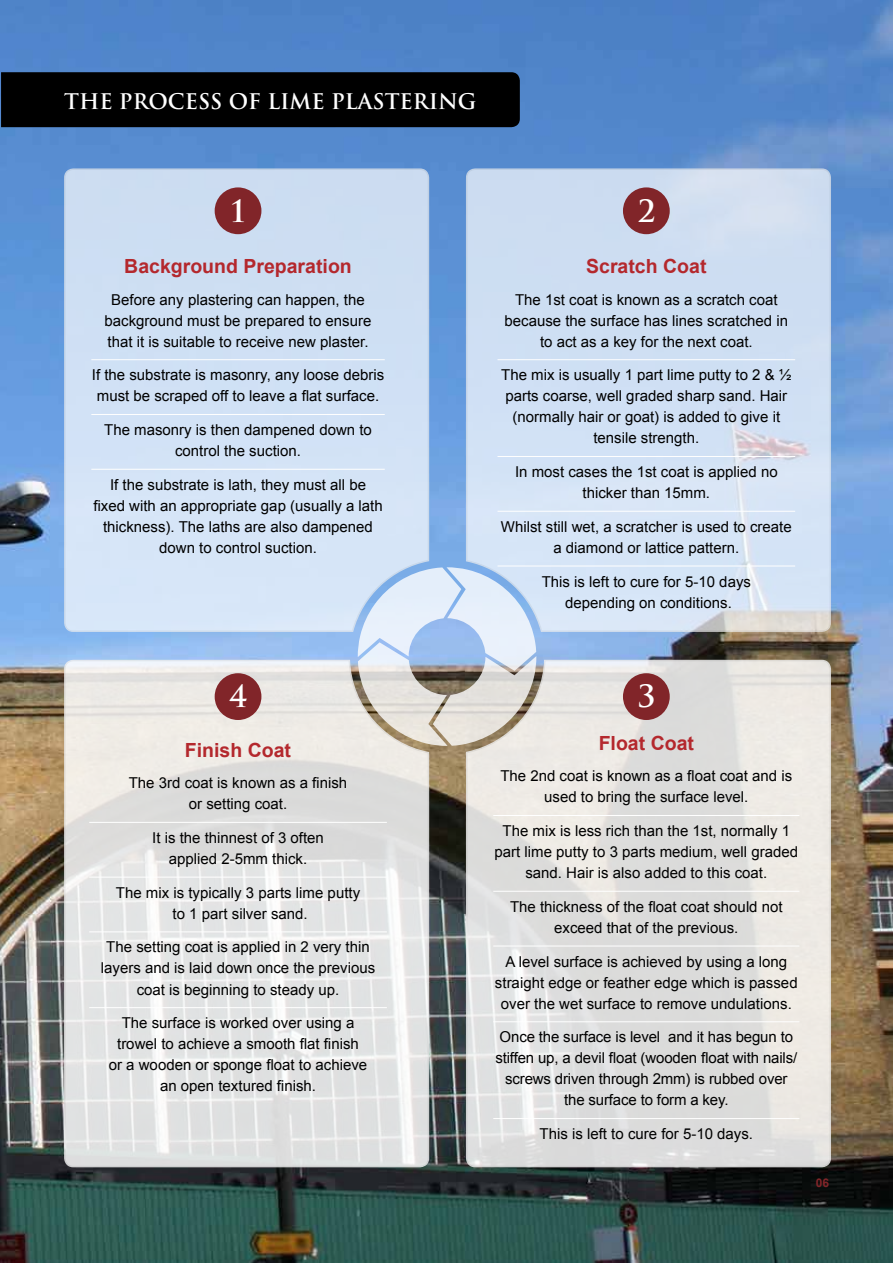
<style>
.page{position:relative;width:893px;height:1263px;background:#fff}
.page>*{position:absolute;margin:0;border:0;box-sizing:border-box;transform-origin:0 0}
.t1{font:700 30px "Trajan Pro";color:#fff}
.t2{font:700 21px "Trajan Pro";color:#fff}
.t3{font:700 19.5px "Arial";color:#b4282d}
.t4{font:15px/21px "Arial";color:#000;text-align:center}
.t5{font:700 12px "Arial";color:#812529}
</style>
<div class="page">
<img style="left:0;top:0;width:893px;height:1263px">
<svg style="left:465px;top:168px;width:367px;height:465px;background:#d0dff2"></svg>
<svg style="left:465px;top:659px;width:367px;height:509px;background:#e1e0de"></svg>
<div style="left:63px;top:168px;width:367px;height:465px;background:#d0e1f5"></div>
<svg style="left:63px;top:659px;width:367px;height:509px;background:#e3e3e3"></svg>
<hr style="left:91px;top:359px;width:294px;height:1px;background:#fff">
<hr style="left:91px;top:414px;width:294px;height:1px;background:#fff">
<hr style="left:91px;top:469px;width:294px;height:1px;background:#fff">
<hr style="left:497px;top:359px;width:298px;height:1px;background:#fff">
<hr style="left:497px;top:456px;width:298px;height:1px;background:#fff">
<hr style="left:497px;top:511px;width:298px;height:1px;background:#fff">
<hr style="left:497px;top:566px;width:298px;height:1px;background:#fff">
<hr style="left:493px;top:815px;width:306px;height:1px;background:#fff">
<hr style="left:493px;top:891px;width:306px;height:1px;background:#fff">
<hr style="left:493px;top:946px;width:306px;height:1px;background:#fff">
<hr style="left:493px;top:1021px;width:306px;height:1px;background:#fff">
<hr style="left:493px;top:1118px;width:306px;height:1px;background:#fff">
<hr style="left:89px;top:822px;width:298px;height:1px;background:#fff">
<hr style="left:89px;top:877px;width:298px;height:1px;background:#fff">
<hr style="left:89px;top:931px;width:298px;height:1px;background:#fff">
<hr style="left:89px;top:1007px;width:298px;height:1px;background:#fff">
<div style="left:215px;top:187px;width:46px;height:47px;background:#812529;border-radius:50%"></div>
<div style="left:215px;top:673px;width:46px;height:47px;background:#812529;border-radius:50%"></div>
<div style="left:623px;top:187px;width:47px;height:47px;background:#812529;border-radius:50%"></div>
<div style="left:623px;top:673px;width:47px;height:47px;background:#812529;border-radius:50%"></div>
<svg style="left:358px;top:567px;width:178px;height:179px;background:#ccd3dc"></svg>
<div style="left:1px;top:72px;width:519px;height:55px;background:#000"></div>
<h2 class="t2" style="left:64px;top:93px;width:414px">THE PROCESS OF LIME PLASTERING</h2>
<h1 class="t1" style="left:229px;top:198px;width:19px">1</h1>
<h3 class="t3" style="left:124px;top:259px;width:229px">Background Preparation</h3>
<p class="t4" style="left:105px;top:290px;width:268px">Before any plastering can happen, the background must be prepared to ensure that it is suitable to receive new plaster.</p>
<p class="t4" style="left:92px;top:366px;width:294px">If the substrate is masonry, any loose debris must be scraped off to leave a flat surface.</p>
<p class="t4" style="left:104px;top:421px;width:269px">The masonry is then dampened down to control the suction.</p>
<p class="t4" style="left:93px;top:475px;width:291px">If the substrate is lath, they must all be fixed with an appropriate gap (usually a lath thickness). The laths are also dampened down to control suction.</p>
<h1 class="t1" style="left:229px;top:684px;width:19px">4</h1>
<h3 class="t3" style="left:185px;top:743px;width:108px">Finish Coat</h3>
<p class="t4" style="left:129px;top:773px;width:220px">The 3rd coat is known as a finish or setting coat.</p>
<p class="t4" style="left:152px;top:828px;width:173px">It is the thinnest of 3 often applied 2-5mm thick.</p>
<p class="t4" style="left:116px;top:883px;width:246px">The mix is typically 3 parts lime putty to 1 part silver sand.</p>
<p class="t4" style="left:101px;top:938px;width:276px">The setting coat is applied in 2 very thin layers and is laid down once the previous coat is beginning to steady up.</p>
<p class="t4" style="left:109px;top:1014px;width:260px">The surface is worked over using a trowel to achieve a smooth flat finish or a wooden or sponge float to achieve an open textured finish.</p>
<h1 class="t1" style="left:637px;top:198px;width:19px">2</h1>
<h3 class="t3" style="left:586px;top:259px;width:122px">Scratch Coat</h3>
<p class="t4" style="left:505px;top:290px;width:285px">The 1st coat is known as a scratch coat because the surface has lines scratched in to act as a key for the next coat.</p>
<p class="t4" style="left:501px;top:366px;width:292px">The mix is usually 1 part lime putty to 2 &amp; ½ parts coarse, well graded sharp sand. Hair (normally hair or goat) is added to give it tensile strength.</p>
<p class="t4" style="left:515px;top:463px;width:264px">In most cases the 1st coat is applied no thicker than 15mm.</p>
<p class="t4" style="left:501px;top:517px;width:292px">Whilst still wet, a scratcher is used to create a diamond or lattice pattern.</p>
<p class="t4" style="left:542px;top:572px;width:211px">This is left to cure for 5-10 days depending on conditions.</p>
<h1 class="t1" style="left:637px;top:684px;width:19px">3</h1>
<h3 class="t3" style="left:599px;top:736px;width:97px">Float Coat</h3>
<p class="t4" style="left:500px;top:766px;width:293px">The 2nd coat is known as a float coat and is used to bring the surface level.</p>
<p class="t4" style="left:495px;top:822px;width:305px">The mix is less rich than the 1st, normally 1 part lime putty to 3 parts medium, well graded sand. Hair is also added to this coat.</p>
<p class="t4" style="left:510px;top:896px;width:274px">The thickness of the float coat should not exceed that of the previous.</p>
<p class="t4" style="left:495px;top:952px;width:304px">A level surface is achieved by using a long straight edge or feather edge which is passed over the wet surface to remove undulations.</p>
<p class="t4" style="left:495px;top:1028px;width:303px">Once the surface is level and it has begun to stiffen up, a devil float (wooden float with nails/ screws driven through 2mm) is rubbed over the surface to form a key.</p>
<p class="t4" style="left:540px;top:1125px;width:215px">This is left to cure for 5-10 days.</p>
<p class="t5" style="left:816px;top:1178px;width:15px">06</p>
</div>
